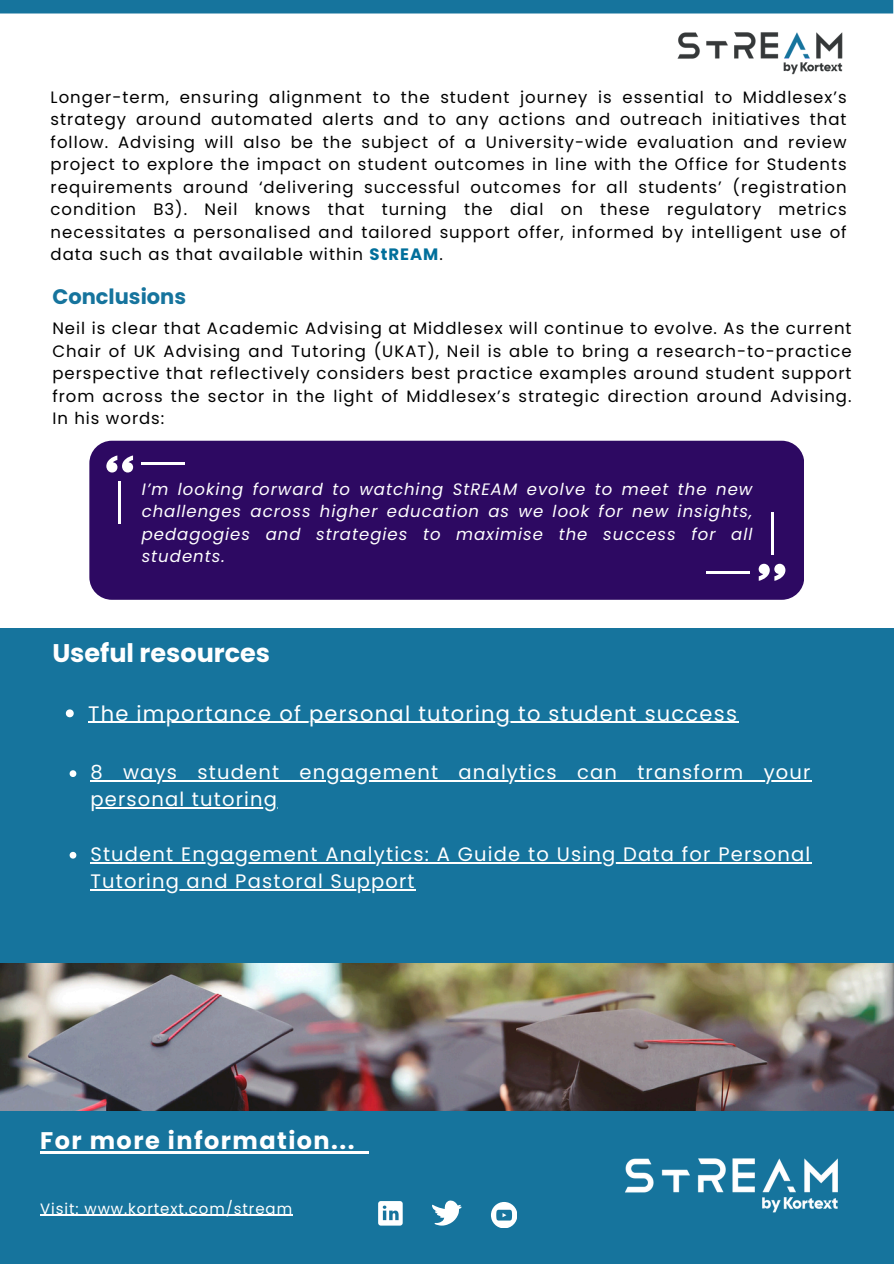
<style>
.page{position:relative;width:894px;height:1264px;background:#fff}
.page>*{position:absolute;margin:0;border:0;box-sizing:border-box;transform-origin:0 0}
.t1{font:700 25.5px "Poppins";color:#fff}
.t2{font:700 24px "Poppins";letter-spacing:.06em;color:#fff}
.t3{font:21px "Poppins";letter-spacing:.06em;color:#fff}
.t4{font:700 21px "Poppins";color:#16749d}
.t5{font:19.5px "Poppins";letter-spacing:.06em;color:#fff}
.t6{font:16.5px/22.5px "Poppins";letter-spacing:.06em;color:#000;text-align:justify}
.t7{font:italic 16.5px/22.5px "Poppins";letter-spacing:.06em;color:#fff;text-align:justify}
.t8{font:15px "Poppins";letter-spacing:.06em;color:#fff}
.s1{font-weight:700;color:#006f9b}
</style>
<div class="page">
<div style="left:0;top:0;width:893px;height:14px;background:#16749d"></div>
<img style="left:0;top:962px;width:892px;height:148px">
<div style="left:0;top:1110px;width:893px;height:153px;background:#16749d"></div>
<hr style="left:40px;top:1151px;width:316px;height:2px;background:#fff">
<svg style="left:356px;top:1151px;width:13px;height:2px"></svg>
<hr style="left:40px;top:1214px;width:253px;height:1px;background:#fff">
<svg style="left:432px;top:1200px;width:29px;height:25px"></svg>
<svg style="left:378px;top:1201px;width:24px;height:24px"></svg>
<svg style="left:491px;top:1202px;width:25px;height:25px"></svg>
<div style="left:89px;top:441px;width:715px;height:159px;background:#2d0962;border-radius:22px"></div>
<hr style="left:141px;top:462px;width:44px;height:3px;background:#fff">
<hr style="left:118px;top:481px;width:3px;height:43px;background:#fff">
<svg style="left:106px;top:455px;width:27px;height:17px"></svg>
<hr style="left:706px;top:571px;width:44px;height:3px;background:#fff">
<hr style="left:770px;top:512px;width:3px;height:43px;background:#fff">
<svg style="left:758px;top:564px;width:27px;height:17px"></svg>
<div style="left:0;top:628px;width:893px;height:334px;background:#16749d"></div>
<img style="left:625px;top:1158px;width:213px;height:55px">
<svg style="left:66px;top:709px;width:8px;height:8px"></svg>
<hr style="left:88px;top:721px;width:650px;height:2px;background:#fff">
<svg style="left:70px;top:770px;width:6px;height:7px"></svg>
<hr style="left:90px;top:780px;width:721px;height:1px;background:#fff">
<hr style="left:90px;top:807px;width:188px;height:1px;background:#fff">
<svg style="left:70px;top:851px;width:6px;height:7px"></svg>
<hr style="left:90px;top:862px;width:721px;height:1px;background:#fff">
<hr style="left:90px;top:889px;width:326px;height:1px;background:#fff">
<img style="left:663px;top:13px;width:193px;height:62px">
<h1 class="t6" style="left:51px;top:86px;width:797px">Longer-term, ensuring alignment to the student journey is essential to Middlesex’s strategy around automated alerts and to any actions and outreach initiatives that follow. Advising will also be the subject of a University-wide evaluation and review project to explore the impact on student outcomes in line with the Office for Students requirements around ‘delivering successful outcomes for all students’ (registration condition B3). Neil knows that turning the dial on these regulatory metrics necessitates a personalised and tailored support offer, informed by intelligent use of data such as that available within <span class="s1">StREAM</span>.</h1>
<p class="t4" style="left:52px;top:282px;width:135px">Conclusions</p>
<p class="t6" style="left:52px;top:317px;width:800px">Neil is clear that Academic Advising at Middlesex will continue to evolve. As the current Chair of UK Advising and Tutoring (UKAT), Neil is able to bring a research-to-practice perspective that reflectively considers best practice examples around student support from across the sector in the light of Middlesex’s strategic direction around Advising.<br>In his words:</p>
<p class="t7" style="left:142px;top:478px;width:612px">I’m looking forward to watching StREAM evolve to meet the new challenges across higher education as we look for new insights, pedagogies and strategies to maximise the success for all students.</p>
<p class="t1" style="left:52px;top:635px;width:219px">Useful resources</p>
<p class="t3" style="left:88px;top:698px;width:650px">The importance of personal tutoring to student success</p>
<p class="t5" style="left:90px;top:758px;width:721px">8 ways student engagement analytics can transform your</p>
<p class="t5" style="left:90px;top:785px;width:188px">personal tutoring</p>
<h1 class="t5" style="left:90px;top:840px;width:721px">Student Engagement Analytics: A Guide to Using Data for Personal</h1>
<p class="t5" style="left:90px;top:867px;width:326px">Tutoring and Pastoral Support</p>
<p class="t2" style="left:40px;top:1124px;width:315px">For more information...</p>
<h2 class="t8" style="left:40px;top:1197px;width:253px">Visit: www.kortext.com/stream</h2>
</div>
